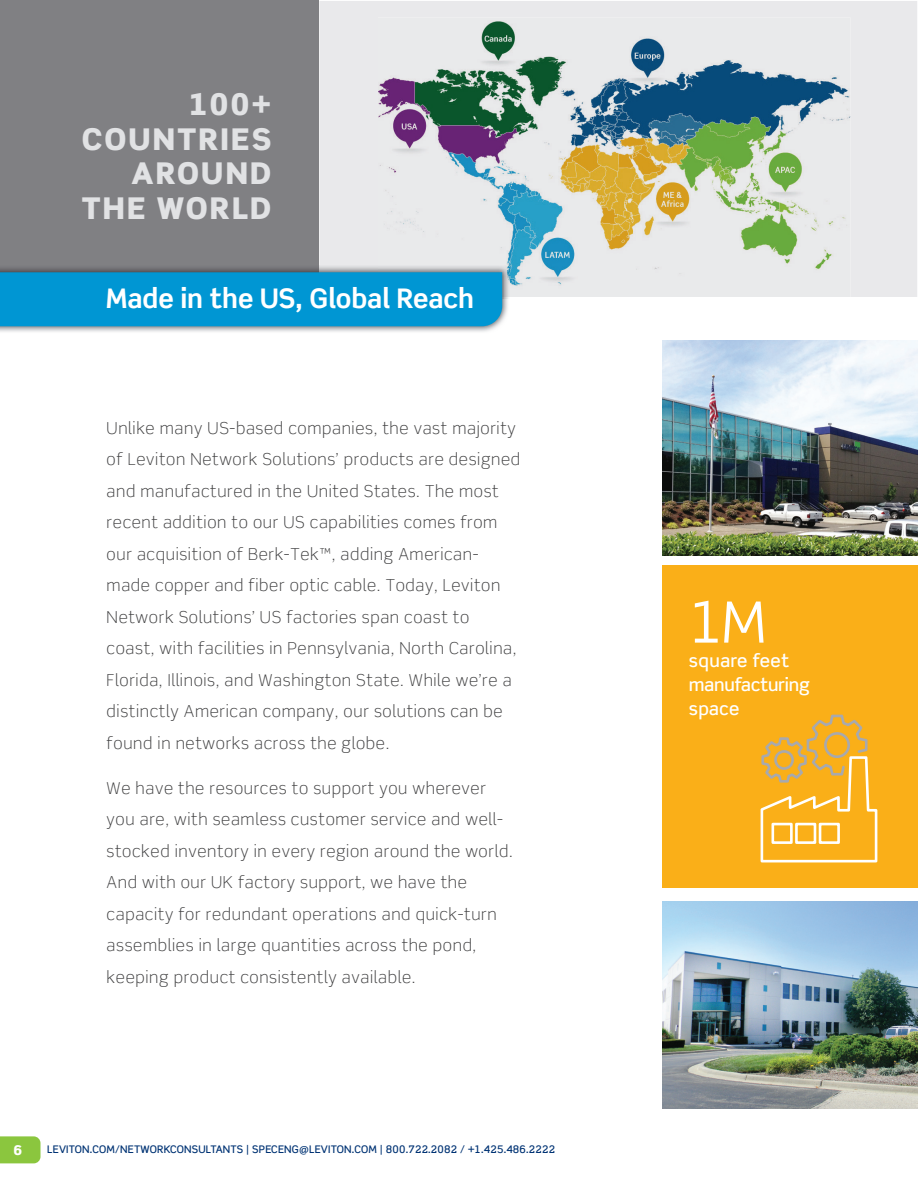
<style>
.page{position:relative;width:918px;height:1188px;background:#fff}
.page>*{position:absolute;margin:0;border:0;box-sizing:border-box;transform-origin:0 0}
.t1{font:57px "Scene Std";color:#fff}
.t2{font:900 30px/34.5px "Scene Std";letter-spacing:.07em;color:#e1e2e4;text-align:right}
.t3{font:700 27px "Scene Std";letter-spacing:-.005em;color:#fff}
.t4{font:500 18px/24px "Scene Std";letter-spacing:-.005em;color:#fff}
.t5{font:300 16.5px/31.5px "Scene Std";letter-spacing:.04em;color:#3e3e3f}
.t6{font:900 13.5px "Scene Std";color:#fff}
.t7{font:500 10.5px "Scene Std";letter-spacing:.02em;color:#013374}
</style>
<div class="page">
<svg style="left:319px;top:1px;width:598px;height:296px;background:#c2ccc8"></svg>
<img style="left:663px;top:341px;width:255px;height:214px">
<img style="left:663px;top:901px;width:255px;height:207px">
<div style="left:0;top:0;width:319px;height:310px;background:#808083"></div>
<div style="left:663px;top:565px;width:255px;height:323px;background:#faaf18"></div>
<svg style="left:761px;top:715px;width:116px;height:147px"></svg>
<img style="left:0;top:297px;width:509px;height:35px">
<img style="left:319px;top:265px;width:191px;height:32px">
<div style="left:0;top:272px;width:502px;height:54px;background:#0096d3"></div>
<svg style="left:0;top:1136px;width:40px;height:27px"></svg>
<h2 class="t2" style="left:81px;top:87px;width:191px">100+<br>COUNTRIES<br>AROUND<br>THE WORLD</h2>
<h3 class="t3" style="left:105px;top:282px;width:370px">Made in the US, Global Reach</h3>
<p class="t5" style="left:107px;top:412px;width:415px">Unlike many US-based companies, the vast majority of Leviton Network Solutions’ products are designed and manufactured in the United States. The most recent addition to our US capabilities comes from our acquisition of Berk-Tek™, adding American&shy;made copper and fiber optic cable. Today, Leviton Network Solutions’ US factories span coast to coast, with facilities in Pennsylvania, North Carolina, Florida, Illinois, and Washington State. While we’re a distinctly American company, our solutions can be found in networks across the globe.</p>
<p class="t5" style="left:107px;top:772px;width:408px">We have the resources to support you wherever you are, with seamless customer service and well&shy;stocked inventory in every region around the world.<br>And with our UK factory support, we have the capacity for redundant operations and quick-turn assemblies in large quantities across the pond, keeping product consistently available.</p>
<p class="t6" style="left:13px;top:1142px;width:10px">6</p>
<p class="t7" style="left:47px;top:1143px;width:509px">LEVITON.COM/NETWORKCONSULTANTS | SPECENG@LEVITON.COM | 800.722.2082 / +1.425.486.2222</p>
<h1 class="t1" style="left:689px;top:586px;width:79px">1M</h1>
<p class="t4" style="left:689px;top:648px;width:122px">square feet manufacturing space</p>
</div>
